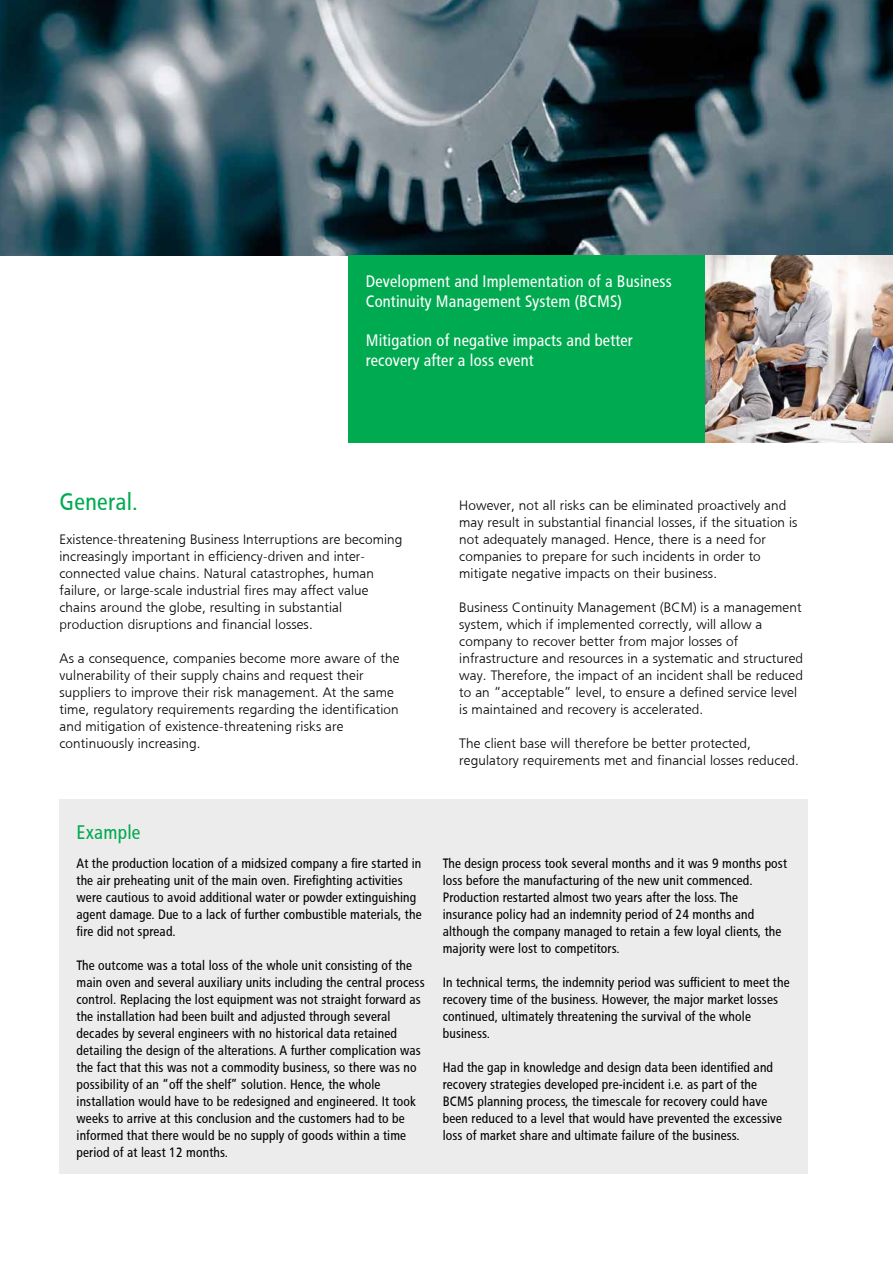
<style>
.page{position:relative;width:893px;height:1263px;background:#fff}
.page>*{position:absolute;margin:0;border:0;box-sizing:border-box;transform-origin:0 0}
.t1{font:24px "HDI Gerling Sans Cond Regular";letter-spacing:.01em;color:#00aa50}
.t2{font:19.5px "HDI Gerling Sans Cond Regular";letter-spacing:.01em;color:#00aa50}
.t3{font:16.5px/19.5px "HDI Gerling Sans Cond Regular";letter-spacing:.01em;color:#fff}
.t4{font:13.5px/17px "HDI Gerling Sans Cond Regular";letter-spacing:.01em;color:#000}
.t5{font:13.5px/17px "HDI Gerling Sans Light";letter-spacing:.01em;color:#000}
</style>
<div class="page">
<img style="left:0;top:0;width:893px;height:255px">
<div style="left:349px;top:255px;width:357px;height:187px;background:#00aa50"></div>
<img style="left:706px;top:255px;width:187px;height:187px">
<div style="left:60px;top:799px;width:748px;height:375px;background:#ececec"></div>
<p class="t3" style="left:366px;top:272px;width:308px">Development and Implementation of a Business<br>Continuity Management System (BCMS)</p>
<p class="t3" style="left:366px;top:331px;width:269px">Mitigation of negative impacts and better recovery after a loss event</p>
<h1 class="t1" style="left:60px;top:488px;width:80px">General.</h1>
<p class="t5" style="left:60px;top:531px;width:344px">Existence-threatening Business Interruptions are becoming increasingly important in efficiency-driven and inter&shy;connected value chains. Natural catastrophes, human failure, or large-scale industrial fires may affect value chains around the globe, resulting in substantial production disruptions and financial losses.</p>
<p class="t5" style="left:60px;top:650px;width:341px">As a consequence, companies become more aware of the vulnerability of their supply chains and request their suppliers to improve their risk management. At the same time, regulatory requirements regarding the identification and mitigation of existence-threatening risks are continuously increasing.</p>
<p class="t5" style="left:459px;top:497px;width:340px">However, not all risks can be eliminated proactively and may result in substantial financial losses, if the situation is not adequately managed. Hence, there is a need for companies to prepare for such incidents in order to mitigate negative impacts on their business.</p>
<p class="t5" style="left:459px;top:599px;width:345px">Business Continuity Management (BCM) is a management system, which if implemented correctly, will allow a company to recover better from major losses of infrastructure and resources in a systematic and structured way. Therefore, the impact of an incident shall be reduced to an “acceptable” level, to ensure a defined service level is maintained and recovery is accelerated.</p>
<p class="t5" style="left:459px;top:735px;width:341px">The client base will therefore be better protected, regulatory requirements met and financial losses reduced.</p>
<h2 class="t2" style="left:77px;top:821px;width:65px">Example</h2>
<p class="t4" style="left:77px;top:855px;width:347px">At the production location of a midsized company a fire started in the air preheating unit of the main oven. Firefighting activities were cautious to avoid additional water or powder extinguishing agent damage. Due to a lack of further combustible materials, the fire did not spread.</p>
<p class="t4" style="left:77px;top:957px;width:350px">The outcome was a total loss of the whole unit consisting of the main oven and several auxiliary units including the central process control. Replacing the lost equipment was not straight forward as the installation had been built and adjusted through several decades by several engineers with no historical data retained detailing the design of the alterations. A further complication was the fact that this was not a commodity business, so there was no possibility of an “off the shelf” solution. Hence, the whole installation would have to be redesigned and engineered. It took weeks to arrive at this conclusion and the customers had to be informed that there would be no supply of goods within a time period of at least 12 months.</p>
<p class="t4" style="left:443px;top:855px;width:346px">The design process took several months and it was 9 months post loss before the manufacturing of the new unit commenced.<br>Production restarted almost two years after the loss. The insurance policy had an indemnity period of 24 months and although the company managed to retain a few loyal clients, the majority were lost to competitors.</p>
<p class="t4" style="left:443px;top:974px;width:348px">In technical terms, the indemnity period was sufficient to meet the recovery time of the business. However, the major market losses continued, ultimately threatening the survival of the whole business.</p>
<p class="t4" style="left:443px;top:1059px;width:341px">Had the gap in knowledge and design data been identified and recovery strategies developed pre-incident i.e. as part of the BCMS planning process, the timescale for recovery could have been reduced to a level that would have prevented the excessive loss of market share and ultimate failure of the business.</p>
</div>
